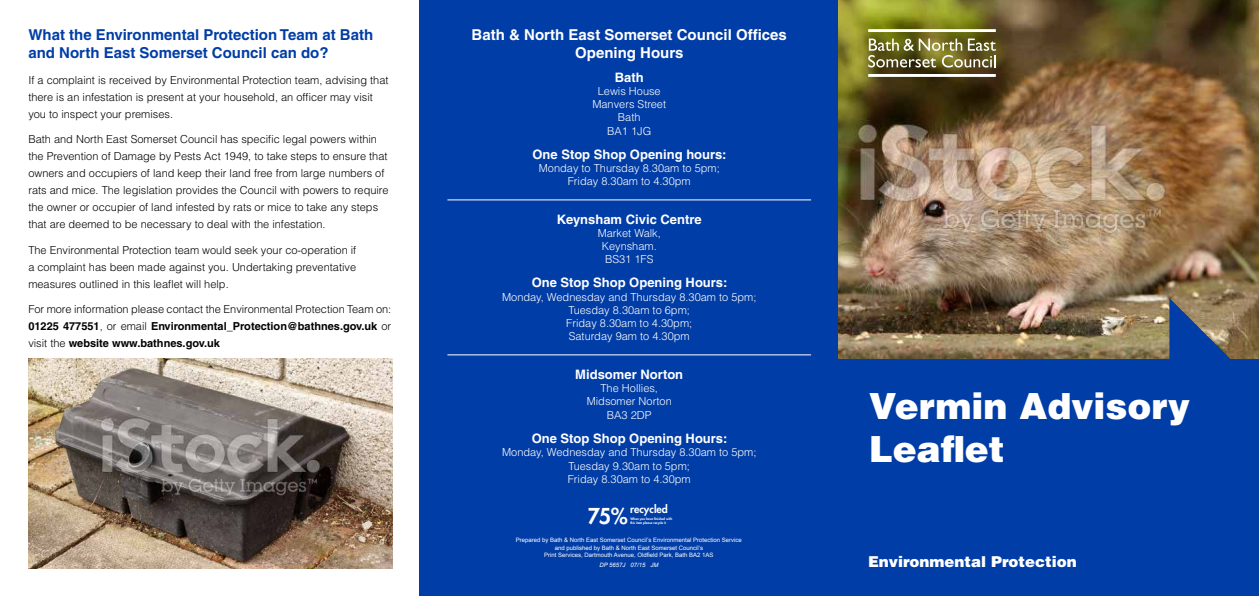
<style>
.page{position:relative;width:1259px;height:596px;background:#fff}
.page>*{position:absolute;margin:0;border:0;box-sizing:border-box;transform-origin:0 0}
.t1{font:900 36px/43.2px "Helvetica";color:#fff}
.t2{font:800 21.3px "Futura";color:#fff}
.t3{font:700 15px/18px "Helvetica";color:#003da6}
.t4{font:700 15px/18px "Helvetica";color:#fff;text-align:center}
.t5{font:900 15px "Helvetica";color:#fff}
.t6{font:700 13px "Helvetica";color:#fff}
.t7{font:300 11px/17px "Helvetica";color:#000}
.t8{font:300 11px/13.2px "Helvetica";color:#fff;text-align:center}
.t9{font:800 10.6px "Futura";color:#fff}
.t10{font:6px/7.2px "Arial";color:#fff;text-align:center}
.t11{font:italic 6px "Arial";color:#fff}
.t12{font:800 3.3px/4.3px "Futura";color:#fff}
.s1{font-weight:700}
</style>
<div class="page">
<div style="left:419px;top:0;width:431px;height:595px;background:#003da6"></div>
<img style="left:838px;top:0;width:421px;height:359px">
<div style="left:838px;top:359px;width:421px;height:236px;background:#003da6"></div>
<svg style="left:1169px;top:298px;width:63px;height:61px;background:#526484"></svg>
<hr style="left:868px;top:74px;width:127px;height:3px;background:#fff">
<hr style="left:868px;top:29px;width:127px;height:3px;background:#fff">
<svg style="left:868px;top:39px;width:127px;height:28px;background:#898453"></svg>
<img style="left:28px;top:358px;width:364px;height:210px">
<hr style="left:447px;top:199px;width:364px;height:1px;background:#fff">
<hr style="left:447px;top:354px;width:364px;height:1px;background:#fff">
<h3 class="t3" style="left:28px;top:25px;width:346px">What the Environmental Protection Team at Bath and North East Somerset Council can do?</h3>
<p class="t7" style="left:28px;top:71px;width:362px">If a complaint is received by Environmental Protection team, advising that there is an infestation is present at your household, an officer may visit you to inspect your premises.</p>
<p class="t7" style="left:28px;top:130px;width:362px">Bath and North East Somerset Council has specific legal powers within the Prevention of Damage by Pests Act 1949, to take steps to ensure that owners and occupiers of land keep their land free from large numbers of rats and mice. The legislation provides the Council with powers to require the owner or occupier of land infested by rats or mice to take any steps that are deemed to be necessary to deal with the infestation.</p>
<p class="t7" style="left:28px;top:241px;width:329px;text-align:justify">The Environmental Protection team would seek your co-operation if a complaint has been made against you. Undertaking preventative measures outlined in this leaflet will help.</p>
<p class="t7" style="left:28px;top:300px;width:364px;text-align:justify">For more information please contact the Environmental Protection Team on:<br><span class="s1">01225 477551</span>, or email <span class="s1">Environmental_Protection@bathnes.gov.uk</span> or visit the <span class="s1">website www.bathnes.gov.uk</span></p>
<h3 class="t4" style="left:471px;top:25px;width:317px">Bath &amp; North East Somerset Council Offices<br>Opening Hours</h3>
<p class="t6" style="left:615px;top:69px;width:30px">Bath</p>
<p class="t8" style="left:592px;top:84px;width:75px">Lewis House<br>Manvers Street<br>Bath<br>BA1 1JG</p>
<p class="t6" style="left:532px;top:146px;width:196px">One Stop Shop Opening hours:</p>
<p class="t8" style="left:539px;top:161px;width:182px">Monday to Thursday 8.30am to 5pm;<br>Friday 8.30am to 4.30pm</p>
<p class="t6" style="left:557px;top:211px;width:146px">Keynsham Civic Centre</p>
<p class="t8" style="left:597px;top:226px;width:65px">Market Walk,<br>Keynsham.<br>BS31 1FS</p>
<p class="t6" style="left:532px;top:274px;width:197px">One Stop Shop Opening Hours:</p>
<p class="t8" style="left:502px;top:290px;width:256px">Monday, Wednesday and Thursday 8.30am to 5pm;<br>Tuesday 8.30am to 6pm;<br>Friday 8.30am to 4.30pm;<br>Saturday 9am to 4.30pm</p>
<p class="t6" style="left:575px;top:366px;width:109px">Midsomer Norton</p>
<p class="t8" style="left:586px;top:380px;width:87px;line-height:13.6px">The Hollies,<br>Midsomer Norton<br>BA3 2DP</p>
<p class="t6" style="left:532px;top:430px;width:197px">One Stop Shop Opening Hours:</p>
<p class="t8" style="left:502px;top:445px;width:256px">Monday, Wednesday and Thursday 8.30am to 5pm;<br>Tuesday 9.30am to 5pm;<br>Friday 8.30am to 4.30pm</p>
<h2 class="t2" style="left:588px;top:502px;width:41px">75%</h2>
<p class="t9" style="left:630px;top:502px;width:39px">recycled</p>
<p class="t12" style="left:630px;top:516px;width:43px">When you have finished with this item please recycle it</p>
<p class="t10" style="left:516px;top:536px;width:227px">Prepared by Bath &amp; North East Somerset Council’s Environmental Protection Service and published by Bath &amp; North East Somerset Council’s<br>Print Services, Dartmouth Avenue, Oldfield Park, Bath BA2 1AS</p>
<p class="t11" style="left:599px;top:560px;width:61px">DP 5657J 07/15 JM</p>
<h1 class="t1" style="left:869px;top:383px;width:323px">Vermin Advisory<br>Leaflet</h1>
<h3 class="t5" style="left:868px;top:551px;width:210px">Environmental Protection</h3>
</div>
